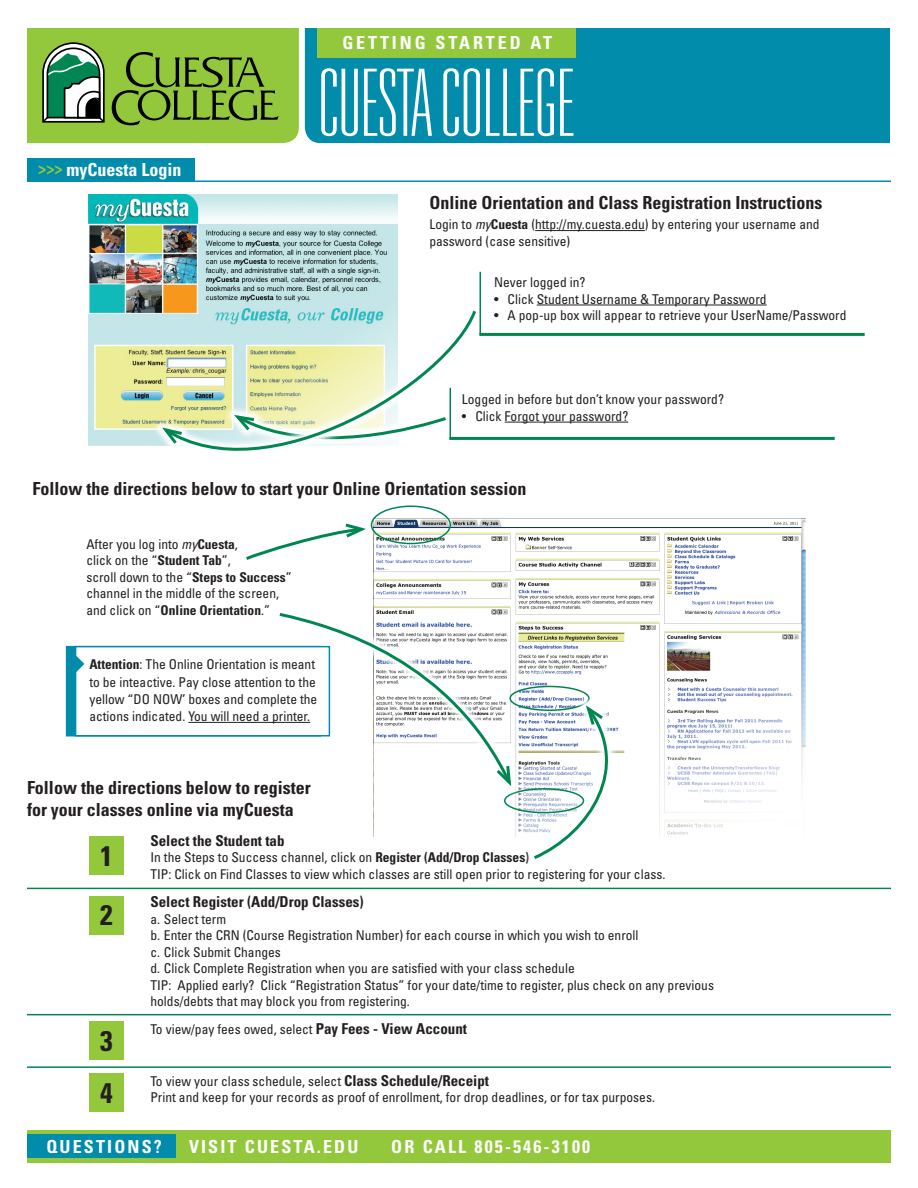
<style>
.page{position:relative;width:918px;height:1188px;background:#fff}
.page>*{position:absolute;margin:0;border:0;box-sizing:border-box;transform-origin:0 0}
.t1{font:100 ultra-condensed 93px "Univers";color:#fff}
.t2{font:700 condensed 28.35px "Univers";color:#231f20}
.t3{font:700 condensed 18px/21.6px "Univers";color:#231f20}
.t4{font:700 condensed 18px "Univers";letter-spacing:.12em;color:#fff}
.t5{font:700 condensed 18px "Univers";letter-spacing:.16em;color:#fff}
.t6{font:700 condensed 18px "Univers";color:#fff}
.t7{font:700 condensed 15px "Univers";color:#231f20}
.t8{font:condensed 13.5px/16.5px "Univers";color:#231f20}
.s1{font-size:16.5px;color:#94c83c}
.s2{font-style:italic}
.s3{font-weight:700}
.s4{font-weight:700;font-size:15px}
</style>
<div class="page">
<div style="left:304px;top:28px;width:586px;height:116px;background:#008caa"></div>
<div style="left:27px;top:28px;width:272px;height:116px;background:#94c83c"></div>
<div style="left:318px;top:26px;width:258px;height:32px;background:#94c83c"></div>
<svg style="left:112px;top:52px;width:167px;height:73px;background:#759f2f"></svg>
<svg style="left:42px;top:42px;width:64px;height:83px"></svg>
<div style="left:0;top:0;width:918px;height:27px;background:#fff"></div>
<div style="left:66px;top:646px;width:255px;height:90px;background:#008caa"></div>
<div style="left:27px;top:1130px;width:864px;height:33px;background:#94c83c"></div>
<div style="left:27px;top:1134px;width:149px;height:24px;background:#008caa"></div>
<hr style="left:27px;top:888px;width:864px;height:1px;background:#008751">
<hr style="left:27px;top:1014px;width:864px;height:1px;background:#008751">
<hr style="left:27px;top:1066px;width:864px;height:2px;background:#008751">
<div style="left:89px;top:837px;width:35px;height:38px;background:#94c83c"></div>
<div style="left:89px;top:896px;width:35px;height:39px;background:#94c83c"></div>
<div style="left:89px;top:1021px;width:35px;height:39px;background:#94c83c"></div>
<div style="left:89px;top:1073px;width:35px;height:39px;background:#94c83c"></div>
<hr style="left:27px;top:181px;width:864px;height:1px;background:#008caa">
<div style="left:27px;top:158px;width:167px;height:24px;background:#008caa"></div>
<hr style="left:535px;top:230px;width:110px;height:1px;background:#231f20">
<img style="left:89px;top:194px;width:308px;height:251px">
<img style="left:373px;top:519px;width:433px;height:318px">
<hr style="left:537px;top:305px;width:230px;height:1px;background:#231f20">
<hr style="left:505px;top:422px;width:123px;height:1px;background:#231f20">
<svg style="left:153px;top:301px;width:333px;height:145px"></svg>
<svg style="left:162px;top:307px;width:317px;height:144px"></svg>
<svg style="left:158px;top:425px;width:27px;height:22px"></svg>
<svg style="left:246px;top:523px;width:120px;height:37px"></svg>
<div style="left:371px;top:506px;width:80px;height:38px;border:2px solid #008751;border-radius:50%"></div>
<div style="left:509px;top:686px;width:81px;height:25px;border:2px solid #008751;border-radius:50%"></div>
<div style="left:504px;top:788px;width:80px;height:25px;border:2px solid #008751;border-radius:50%"></div>
<hr style="left:450px;top:437px;width:385px;height:3px;background:#008751">
<hr style="left:450px;top:388px;width:1px;height:52px;background:#008751">
<hr style="left:480px;top:333px;width:385px;height:3px;background:#008751">
<hr style="left:480px;top:272px;width:1px;height:64px;background:#008751">
<svg style="left:525px;top:696px;width:93px;height:141px"></svg>
<svg style="left:531px;top:702px;width:101px;height:157px"></svg>
<svg style="left:270px;top:603px;width:251px;height:192px"></svg>
<svg style="left:276px;top:611px;width:237px;height:179px"></svg>
<div style="left:75px;top:646px;width:255px;height:90px;background:#fff;border:2px solid #008caa"></div>
<hr style="left:188px;top:722px;width:122px;height:1px;background:#231f20">
<svg style="left:68px;top:656px;width:16px;height:16px"></svg>
<p class="t6" style="left:38px;top:158px;width:145px"><span class="s1">&gt;&gt;&gt;</span> myCuesta Login</p>
<h3 class="t5" style="left:342px;top:32px;width:211px">GETTING STARTED AT</h3>
<p class="t1" style="left:320px;top:56px;width:256px">CUESTA COLLEGE</p>
<p class="t3" style="left:429px;top:192px;width:394px">Online Orientation and Class Registration Instructions</p>
<p class="t8" style="left:429px;top:216px;width:392px">Login to <span class="s2">my</span><span class="s3">Cuesta</span> (http://my.cuesta.edu) by entering your username and password (case sensitive)</p>
<p class="t8" style="left:494px;top:274px;width:93px">Never logged in?</p>
<p class="t8" style="left:494px;top:290px;width:274px">• Click Student Username &amp; Temporary Password</p>
<p class="t8" style="left:494px;top:307px;width:354px">• A pop-up box will appear to retrieve your UserName/Password</p>
<p class="t8" style="left:462px;top:391px;width:264px">Logged in before but don’t know your password?</p>
<p class="t8" style="left:462px;top:407px;width:168px">• Click Forgot your password?</p>
<p class="t3" style="left:32px;top:478px;width:495px">Follow the directions below to start your Online Orientation session</p>
<p class="t8" style="left:86px;top:535px;width:207px">After you log into <span class="s2">my</span><span class="s3">Cuesta</span>,<br>click on the “<span class="s3">Student Tab</span>”,<br>scroll down to the “<span class="s3">Steps to Success</span>” channel in the middle of the screen, and click on “<span class="s3">Online Orientation</span>.”</p>
<p class="t8" style="left:89px;top:656px;width:229px;line-height:17.2px"><span class="s3">Attention</span>: The Online Orientation is meant to be inteactive. Pay close attention to the yellow “DO NOW’ boxes and complete the actions indicated. You will need a printer.</p>
<p class="t3" style="left:27px;top:776px;width:285px">Follow the directions below to register for your classes online via myCuesta</p>
<p class="t7" style="left:150px;top:831px;width:136px">Select the Student tab</p>
<p class="t8" style="left:150px;top:849px;width:380px">In the Steps to Success channel, click on <span class="s3">Register (Add/Drop Classes)</span></p>
<p class="t8" style="left:150px;top:866px;width:517px">TIP: Click on Find Classes to view which classes are still open prior to registering for your class.</p>
<p class="t2" style="left:100px;top:839px;width:14px">1</p>
<p class="t2" style="left:100px;top:897px;width:14px">2</p>
<p class="t7" style="left:150px;top:893px;width:215px">Select Register (Add/Drop Classes)</p>
<p class="t8" style="left:150px;top:910px;width:77px">a. Select term</p>
<p class="t8" style="left:150px;top:927px;width:490px">b. Enter the CRN (Course Registration Number) for each course in which you wish to enroll</p>
<p class="t8" style="left:150px;top:943px;width:132px">c. Click Submit Changes</p>
<p class="t8" style="left:150px;top:960px;width:426px">d. Click Complete Registration when you are satisfied with your class schedule</p>
<p class="t8" style="left:150px;top:976px;width:565px">TIP: Applied early? Click “Registration Status” for your date/time to register, plus check on any previous holds/debts that may block you from registering.</p>
<p class="t2" style="left:100px;top:1023px;width:14px">3</p>
<p class="t2" style="left:100px;top:1075px;width:14px">4</p>
<p class="t8" style="left:150px;top:1021px;width:318px">To view/pay fees owed, select <span class="s4">Pay Fees - View Account</span></p>
<p class="t8" style="left:150px;top:1072px;width:506px">To view your class schedule, select <span class="s4">Class Schedule/Receipt<br></span>Print and keep for your records as proof of enrollment, for drop deadlines, or for tax purposes.</p>
<p class="t4" style="left:46px;top:1135px;width:117px">QUESTIONS?</p>
<p class="t4" style="left:189px;top:1135px;width:171px">VISIT CUESTA.EDU</p>
<p class="t4" style="left:391px;top:1135px;width:200px">OR CALL 805-546-3100</p>
</div>
